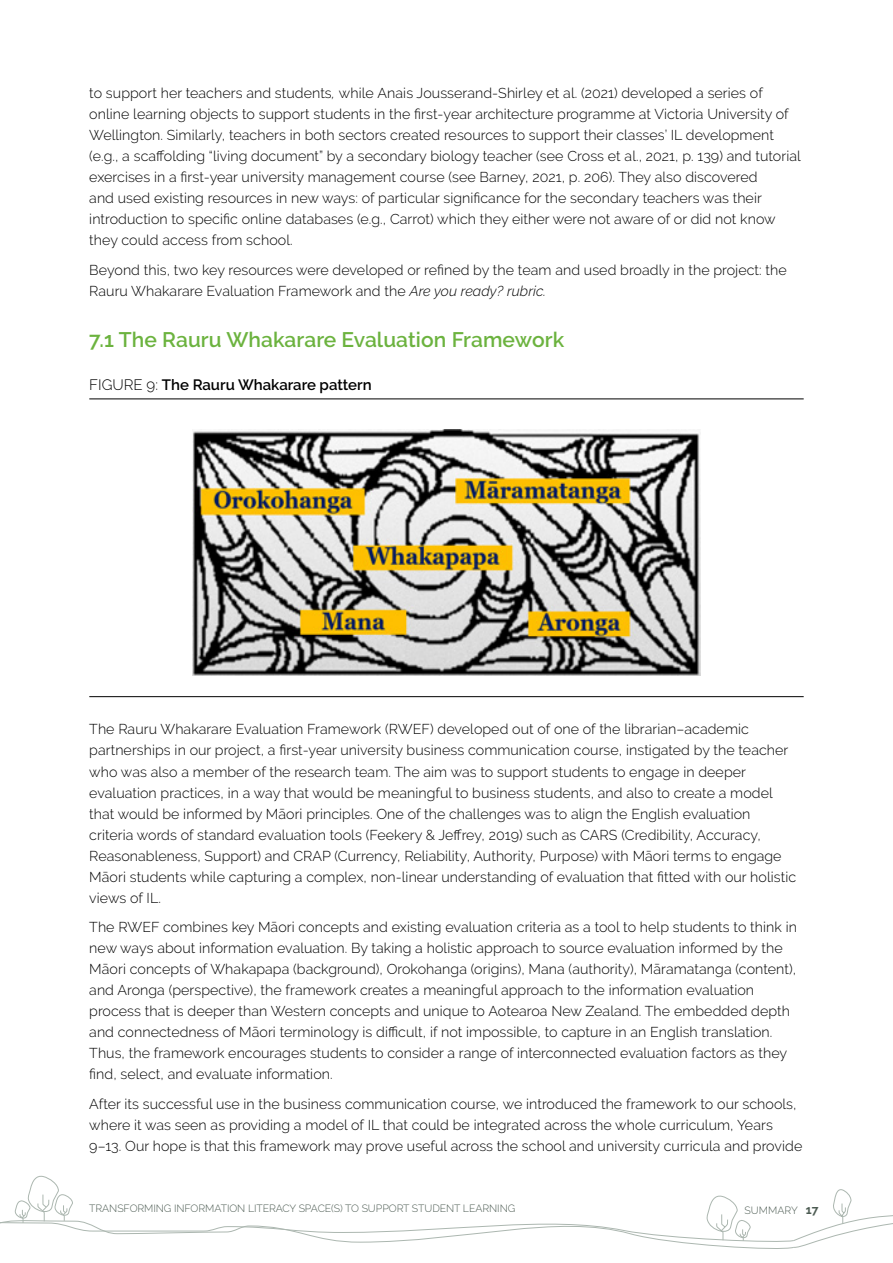
<style>
.page{position:relative;width:893px;height:1263px;background:#fff}
.page>*{position:absolute;margin:0;border:0;box-sizing:border-box;transform-origin:0 0}
.t1{font:600 21px "Raleway";letter-spacing:.005em;color:#6cb33f}
.t2{font:600 15px "Raleway";color:#000}
.t3{font:300 14.25px/21px "Raleway";letter-spacing:.005em;color:#000}
.t4{font:300 10.5px "Raleway";letter-spacing:-.005em;color:#4c5b52}
.s1{font-style:italic}
.s2{font-weight:300}
.s3{font-weight:700;font-size:12px}
</style>
<div class="page">
<svg style="left:0;top:1175px;width:893px;height:74px"></svg>
<hr style="left:89px;top:399px;width:715px;height:1px;background:#000">
<hr style="left:89px;top:696px;width:715px;height:1px;background:#000">
<img style="left:193px;top:429px;width:507px;height:246px">
<p class="t3" style="left:89px;top:83px;width:713px">to support her teachers and students<span class="s1">,</span> while Anais Jousserand-Shirley et al. (2021) developed a series of online learning objects to support students in the first-year architecture programme at Victoria University of Wellington. Similarly, teachers in both sectors created resources to support their classes’ IL development (e.g., a scaffolding “living document” by a secondary biology teacher (see Cross et al., 2021, p. 139) and tutorial exercises in a first-year university management course (see Barney, 2021, p. 206). They also discovered<br>and used existing resources in new ways: of particular significance for the secondary teachers was their introduction to specific online databases (e.g., Carrot) which they either were not aware of or did not know they could access from school.</p>
<p class="t3" style="left:89px;top:259px;width:699px">Beyond this, two key resources were developed or refined by the team and used broadly in the project: the<br>Rauru Whakarare Evaluation Framework and the <span class="s1">Are you ready? rubric.</span></p>
<h1 class="t1" style="left:89px;top:327px;width:476px">7.1 The Rauru Whakarare Evaluation Framework</h1>
<p class="t2" style="left:89px;top:376px;width:284px"><span class="s2">FIGURE 9:</span> The Rauru Whakarare pattern</p>
<p class="t3" style="left:89px;top:719px;width:708px">The Rauru Whakarare Evaluation Framework (RWEF) developed out of one of the librarian–academic partnerships in our project, a first-year university business communication course, instigated by the teacher who was also a member of the research team. The aim was to support students to engage in deeper evaluation practices, in a way that would be meaningful to business students, and also to create a model that would be informed by Māori principles. One of the challenges was to align the English evaluation criteria words of standard evaluation tools (Feekery &amp; Jeffrey, 2019) such as CARS (Credibility, Accuracy, Reasonableness, Support) and CRAP (Currency, Reliability, Authority, Purpose) with Māori terms to engage Māori students while capturing a complex, non-linear understanding of evaluation that fitted with our holistic views of IL.</p>
<p class="t3" style="left:89px;top:916px;width:709px">The RWEF combines key Māori concepts and existing evaluation criteria as a tool to help students to think in new ways about information evaluation. By taking a holistic approach to source evaluation informed by the Māori concepts of Whakapapa (background), Orokohanga (origins), Mana (authority), Māramatanga (content), and Aronga (perspective), the framework creates a meaningful approach to the information evaluation process that is deeper than Western concepts and unique to Aotearoa New Zealand. The embedded depth and connectedness of Māori terminology is difficult, if not impossible, to capture in an English translation.<br>Thus, the framework encourages students to consider a range of interconnected evaluation factors as they find, select, and evaluate information.</p>
<p class="t3" style="left:89px;top:1093px;width:714px">After its successful use in the business communication course, we introduced the framework to our schools, where it was seen as providing a model of IL that could be integrated across the whole curriculum, Years<br>9–13. Our hope is that this framework may prove useful across the school and university curricula and provide</p>
<p class="t4" style="left:89px;top:1202px;width:427px">TRANSFORMING INFORMATION LITERACY SPACE(S) TO SUPPORT STUDENT LEARNING</p>
<p class="t4" style="left:744px;top:1204px;width:75px">SUMMARY <span class="s3">17</span></p>
</div>
